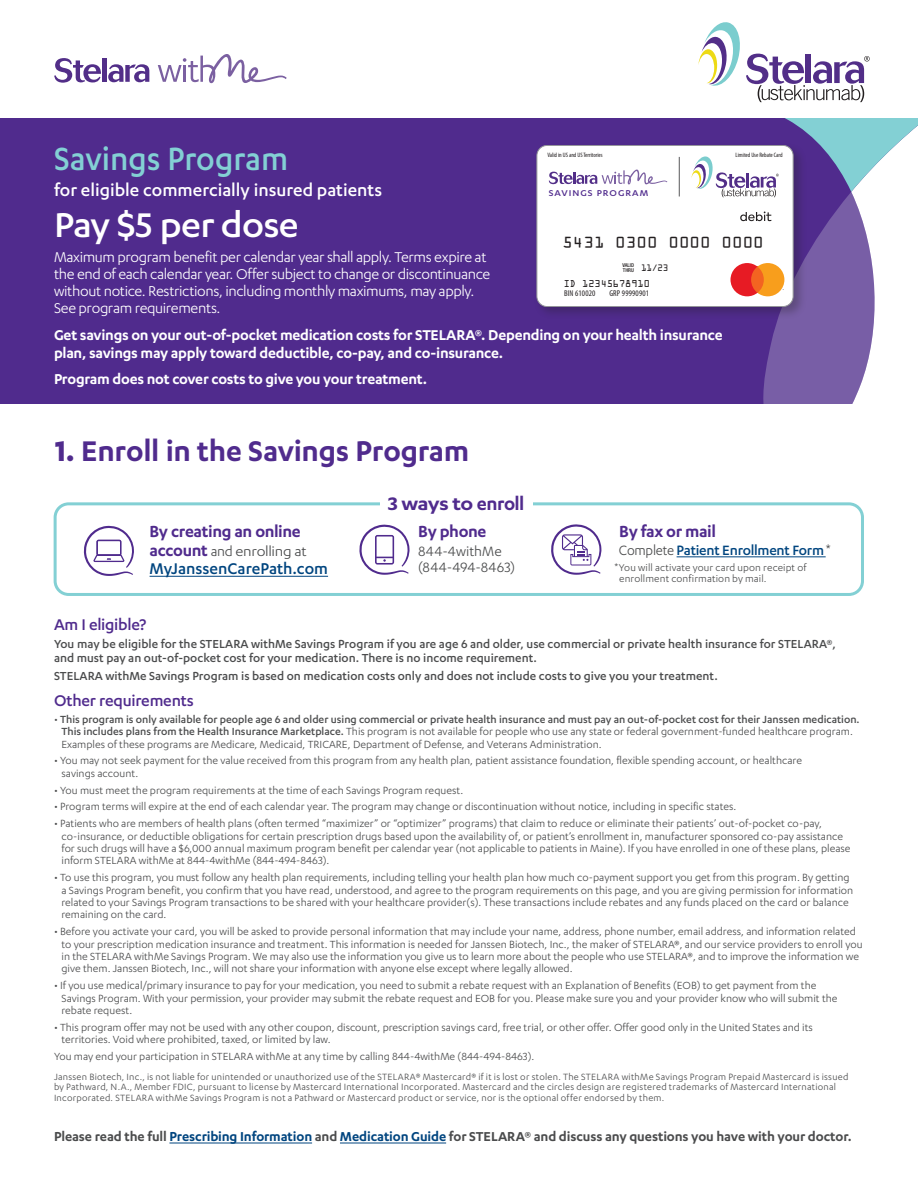
<style>
.page{position:relative;width:918px;height:1188px;background:#fff}
.page>*{position:absolute;margin:0;border:0;box-sizing:border-box;transform-origin:0 0}
.t1{font:500 39.75px "Karbon";letter-spacing:-.015em;color:#fff;scale:1.05 1}
.t2{font:500 37.2px "Karbon";color:#83d0d4;scale:.95 1}
.t3{font:600 33px "Karbon";letter-spacing:-.005em;color:#502b8d}
.t4{font:600 21px "Karbon";letter-spacing:-.025em;color:#502b8d;scale:1.15 1}
.t5{font:500 19.95px "Karbon";color:#fff}
.t6{font:600 18.6px "Karbon";letter-spacing:-.02em;color:#502b8d}
.t7{font:500 18px "Karbon";letter-spacing:-.015em;color:#502b8d}
.t8{font:500 18px "Karbon";color:#01457f}
.t9{font:16.95px "OCR Aby BT";letter-spacing:.01em;color:#231f20}
.t10{font:16.5px/17.2px "Karbon";letter-spacing:-.025em;color:#fff}
.t11{font:600 16.5px/18px "Karbon";letter-spacing:-.015em;color:#fff}
.t12{font:500 15.6px "Karbon";letter-spacing:-.015em;color:#01457f}
.t13{font:15.6px/16.5px "Karbon";letter-spacing:.01em;color:#4b4c4d}
.t14{font:15.6px "Karbon";letter-spacing:-.01em;color:#4b4c4d}
.t15{font:600 15px "Karbon";letter-spacing:-.005em;color:#4b4c4d}
.t16{font:500 13.5px/14px "Karbon";color:#4b4c4d}
.t17{font:12px/12.3px "Karbon";color:#4b4c4d}
.t18{font:500 12px/12.3px "Karbon";color:#4b4c4d}
.t19{font:11.4px/10.6px "Karbon";letter-spacing:.01em;color:#4b4c4d}
.t20{font:10.5px/10.5px "Karbon";letter-spacing:.025em;color:#4b4c4d}
.t21{font:500 9.75px "Karbon";letter-spacing:.095em;color:#502b8d;scale:1.1 1}
.t22{font:9px "OCRA";letter-spacing:.01em;color:#231f20;scale:.94 1}
.t23{font:condensed 8.4px "Myriad Pro";letter-spacing:.02em;color:#231f20}
.t24{font:8.4px "OCRA";color:#231f20;scale:.9 1}
.t25{font:condensed 6.3px "Myriad Pro";color:#231f20}
.t26{font:500 condensed 5.25px/4.9px "Helvetica Neue LT Std";color:#231f20}
.s1{font-weight:700}
.s2{font-weight:600;font-size:18.6px;color:#502b8d}
.s3{font-weight:400;color:#4b4c4d}
.s4{font-weight:400}
.s5{color:#01457f}
</style>
<div class="page">
<hr style="left:169px;top:1143px;width:143px;height:1px;background:#01457f">
<hr style="left:340px;top:1143px;width:106px;height:1px;background:#01457f">
<div style="left:54px;top:502px;width:810px;height:94px;border:3px solid #83d0d4;border-radius:14px"></div>
<div style="left:380px;top:492px;width:153px;height:22px;background:#fff"></div>
<hr style="left:150px;top:576px;width:178px;height:1px;background:#01457f">
<hr style="left:677px;top:556px;width:149px;height:1px;background:#01457f">
<svg style="left:551px;top:524px;width:50px;height:51px"></svg>
<svg style="left:359px;top:524px;width:51px;height:51px"></svg>
<svg style="left:84px;top:526px;width:50px;height:50px"></svg>
<div style="left:0;top:118px;width:918px;height:286px;background:#502b8d"></div>
<div style="left:537px;top:145px;width:256px;height:162px;background:#fff;border-radius:10px"></div>
<svg style="left:549px;top:118px;width:369px;height:286px"></svg>
<div style="left:618px;top:260px;width:16px;height:12px;background:#fff"></div>
<svg style="left:54px;top:58px;width:47px;height:25px"></svg>
<div style="left:102px;top:59px;width:5px;height:23px;background:#522e88"></div>
<svg style="left:108px;top:64px;width:41px;height:18px"></svg>
<svg style="left:158px;top:54px;width:129px;height:29px"></svg>
<svg style="left:698px;top:22px;width:172px;height:80px"></svg>
<h2 class="t2" style="left:54px;top:138px;width:248px">Savings Program</h2>
<h3 class="t5" style="left:54px;top:179px;width:330px">for eligible commercially insured patients</h3>
<h1 class="t1" style="left:54px;top:203px;width:235px">Pay $5 per dose</h1>
<p class="t10" style="left:54px;top:248px;width:438px">Maximum program benefit per calendar year shall apply. Terms expire at the end of each calendar year. Offer subject to change or discontinuance without notice. Restrictions, including monthly maximums, may apply.<br>See program requirements.</p>
<h3 class="t11" style="left:54px;top:326px;width:670px">Get savings on your out-of-pocket medication costs for STELARA®. Depending on your health insurance plan, savings may apply toward deductible, co-pay, and co-insurance.</h3>
<h3 class="t11" style="left:54px;top:369px;width:375px">Program does not cover costs to give you your treatment.</h3>
<p class="t25" style="left:548px;top:152px;width:57px">Valid in US and US Territories</p>
<p class="t25" style="left:736px;top:152px;width:48px">Limited Use Rebate Card</p>
<p class="t21" style="left:549px;top:188px;width:92px">SAVINGS PROGRAM</p>
<h3 class="t9" style="left:562px;top:232px;width:203px">5431 0300 0000 0000</h3>
<p class="t26" style="left:622px;top:263px;width:13px">VALID<br>THRU</p>
<p class="t24" style="left:641px;top:265px;width:32px">11/23</p>
<p class="t22" style="left:564px;top:280px;width:93px">ID 12345678910</p>
<p class="t23" style="left:564px;top:289px;width:33px">BIN 610020</p>
<p class="t23" style="left:609px;top:289px;width:41px">GRP 99990901</p>
<h3 class="t3" style="left:55px;top:433px;width:416px"><span class="s1">1.</span> Enroll in the Savings Program</h3>
<h3 class="t6" style="left:150px;top:521px;width:153px">By creating an online</h3>
<h3 class="t14" style="left:150px;top:542px;width:159px"><span class="s2">account</span> and enrolling at</h3>
<h3 class="t8" style="left:150px;top:558px;width:180px">MyJanssenCarePath.com</h3>
<h3 class="t4" style="left:388px;top:491px;width:120px">3 ways to enroll</h3>
<h3 class="t6" style="left:418px;top:521px;width:70px">By phone</h3>
<h3 class="t13" style="left:418px;top:542px;width:98px">844-4withMe (844-494-8463)</h3>
<h3 class="t6" style="left:619px;top:521px;width:98px">By fax or mail</h3>
<h3 class="t12" style="left:619px;top:541px;width:213px"><span class="s3">Complete</span> Patient Enrollment Form<span class="s3">*</span></h3>
<p class="t19" style="left:619px;top:562px;width:189px;text-indent:-5px">*You will activate your card upon receipt of enrollment confirmation by mail.</p>
<h3 class="t7" style="left:54px;top:614px;width:94px">Am I eligible?</h3>
<p class="t16" style="left:54px;top:637px;width:783px">You may be eligible for the STELARA withMe Savings Program if you are age 6 and older, use commercial or private health insurance for STELARA®, and must pay an out-of-pocket cost for your medication. There is no income requirement.</p>
<p class="t16" style="left:54px;top:669px;width:665px">STELARA withMe Savings Program is based on medication costs only and does not include costs to give you your treatment.</p>
<h3 class="t7" style="left:54px;top:690px;width:141px">Other requirements</h3>
<p class="t18" style="left:62px;top:713px;width:800px;text-indent:-8px"><span class="s4">•</span> This program is only available for people age 6 and older using commercial or private health insurance and must pay an out-of-pocket cost for their Janssen medication.<br>This includes plans from the Health Insurance Marketplace. <span class="s4">This program is not available for people who use any state or federal government-funded healthcare program.<br>Examples of these programs are Medicare, Medicaid, TRICARE, Department of Defense, and Veterans Administration.</span></p>
<p class="t17" style="left:62px;top:754px;width:742px;text-indent:-8px">• You may not seek payment for the value received from this program from any health plan, patient assistance foundation, flexible spending account, or healthcare savings account.</p>
<p class="t17" style="left:54px;top:783px;width:411px">• You must meet the program requirements at the time of each Savings Program request.</p>
<p class="t17" style="left:54px;top:800px;width:684px">• Program terms will expire at the end of each calendar year. The program may change or discontinuation without notice, including in specific states.</p>
<p class="t17" style="left:62px;top:817px;width:791px;text-indent:-8px">• Patients who are members of health plans (often termed “maximizer” or “optimizer” programs) that claim to reduce or eliminate their patients’ out-of-pocket co-pay, co-insurance, or deductible obligations for certain prescription drugs based upon the availability of, or patient’s enrollment in, manufacturer sponsored co-pay assistance for such drugs will have a $6,000 annual maximum program benefit per calendar year (not applicable to patients in Maine). If you have enrolled in one of these plans, please inform STELARA withMe at 844-4withMe (844-494-8463).</p>
<p class="t17" style="left:62px;top:871px;width:793px;text-indent:-8px">• To use this program, you must follow any health plan requirements, including telling your health plan how much co-payment support you get from this program. By getting a Savings Program benefit, you confirm that you have read, understood, and agree to the program requirements on this page, and you are giving permission for information related to your Savings Program transactions to be shared with your healthcare provider(s). These transactions include rebates and any funds placed on the card or balance remaining on the card.</p>
<p class="t17" style="left:62px;top:925px;width:803px;text-indent:-8px">• Before you activate your card, you will be asked to provide personal information that may include your name, address, phone number, email address, and information related to your prescription medication insurance and treatment. This information is needed for Janssen Biotech, Inc., the maker of STELARA®, and our service providers to enroll you in the STELARA withMe Savings Program. We may also use the information you give us to learn more about the people who use STELARA®, and to improve the information we give them. Janssen Biotech, Inc., will not share your information with anyone else except where legally allowed.</p>
<p class="t17" style="left:62px;top:979px;width:778px;text-indent:-8px">• If you use medical/primary insurance to pay for your medication, you need to submit a rebate request with an Explanation of Benefits (EOB) to get payment from the<br>Savings Program. With your permission, your provider may submit the rebate request and EOB for you. Please make sure you and your provider know who will submit the rebate request.</p>
<p class="t17" style="left:62px;top:1021px;width:753px;text-indent:-8px">• This program offer may not be used with any other coupon, discount, prescription savings card, free trial, or other offer. Offer good only in the United States and its territories. Void where prohibited, taxed, or limited by law.</p>
<p class="t17" style="left:54px;top:1050px;width:482px">You may end your participation in STELARA withMe at any time by calling 844-4withMe (844-494-8463).</p>
<p class="t20" style="left:54px;top:1071px;width:796px">Janssen Biotech, Inc., is not liable for unintended or unauthorized use of the STELARA® Mastercard® if it is lost or stolen. The STELARA withMe Savings Program Prepaid Mastercard is issued by Pathward, N.A., Member FDIC, pursuant to license by Mastercard International Incorporated. Mastercard and the circles design are registered trademarks of Mastercard International<br>Incorporated. STELARA withMe Savings Program is not a Pathward or Mastercard product or service, nor is the optional offer endorsed by them.</p>
<p class="t15" style="left:54px;top:1128px;width:799px">Please read the full <span class="s5">Prescribing Information</span> and <span class="s5">Medication Guide</span> for STELARA® and discuss any questions you have with your doctor.</p>
</div>
